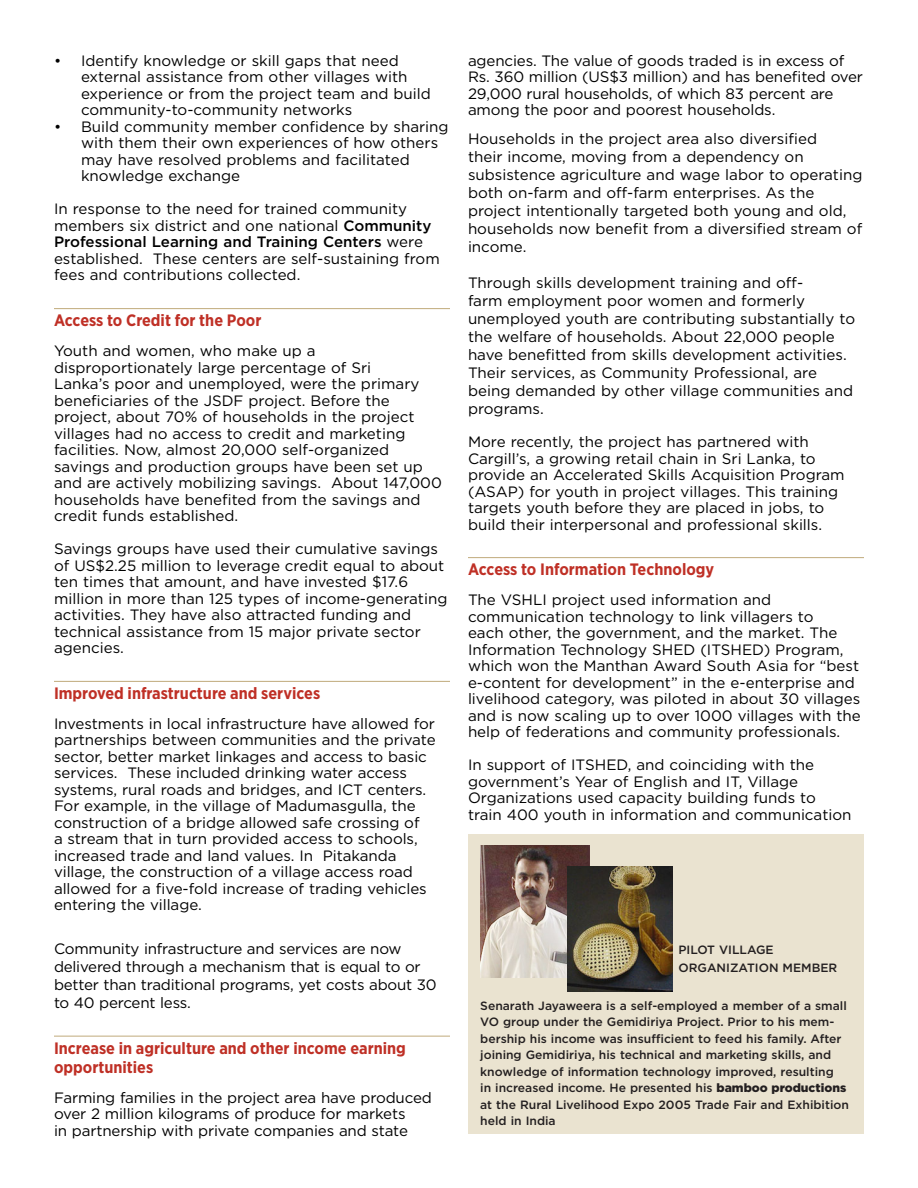
<style>
.page{position:relative;width:918px;height:1188px;background:#fff}
.page>*{position:absolute;margin:0;border:0;box-sizing:border-box;transform-origin:0 0}
.t1{font:700 16.5px/18.8px "Gotham Narrow";color:#bf3026}
.t2{font:15px/16.5px "Gotham";color:#000}
.t3{font:500 12px/16.5px "Gotham";color:#231f20}
.s1{font-weight:500}
.s2{font-weight:900}
</style>
<div class="page">
<hr style="left:54px;top:308px;width:396px;height:1px;background:#c0aa7b">
<hr style="left:54px;top:681px;width:396px;height:1px;background:#c0aa7b">
<hr style="left:54px;top:1036px;width:396px;height:1px;background:#c0aa7b">
<hr style="left:468px;top:557px;width:396px;height:1px;background:#c0aa7b">
<div style="left:468px;top:834px;width:396px;height:300px;background:#eae3d0"></div>
<img style="left:480px;top:845px;width:110px;height:132px">
<img style="left:568px;top:866px;width:104px;height:126px">
<p class="t2" style="left:81px;top:52px;width:351px;text-indent:-27px">• Identify knowledge or skill gaps that need external assistance from other villages with experience or from the project team and build community-to-community networks</p>
<p class="t2" style="left:81px;top:118px;width:369px;text-indent:-27px">• Build community member confidence by sharing with them their own experiences of how others may have resolved problems and facilitated knowledge exchange</p>
<p class="t2" style="left:54px;top:201px;width:387px">In response to the need for trained community members six district and one national <span class="s1">Community Professional Learning and Training Centers</span> were established. These centers are self-sustaining from fees and contributions collected.</p>
<p class="t1" style="left:54px;top:311px;width:209px">Access to Credit for the Poor</p>
<p class="t2" style="left:54px;top:342px;width:389px">Youth and women, who make up a disproportionately large percentage of Sri<br>Lanka’s poor and unemployed, were the primary beneficiaries of the JSDF project. Before the project, about 70% of households in the project villages had no access to credit and marketing facilities. Now, almost 20,000 self-organized savings and production groups have been set up and are actively mobilizing savings. About 147,000 households have benefited from the savings and credit funds established.</p>
<p class="t2" style="left:54px;top:540px;width:395px">Savings groups have used their cumulative savings of US$2.25 million to leverage credit equal to about ten times that amount, and have invested $17.6 million in more than 125 types of income-generating activities. They have also attracted funding and technical assistance from 15 major private sector agencies.</p>
<p class="t1" style="left:54px;top:684px;width:268px">Improved infrastructure and services</p>
<p class="t2" style="left:54px;top:715px;width:383px">Investments in local infrastructure have allowed for partnerships between communities and the private sector, better market linkages and access to basic services. These included drinking water access systems, rural roads and bridges, and ICT centers.<br>For example, in the village of Madumasgulla, the construction of a bridge allowed safe crossing of<br>a stream that in turn provided access to schools, increased trade and land values. In Pitakanda village, the construction of a village access road allowed for a five-fold increase of trading vehicles entering the village.</p>
<p class="t2" style="left:54px;top:939px;width:384px;line-height:18px">Community infrastructure and services are now delivered through a mechanism that is equal to or better than traditional programs, yet costs about 30 to 40 percent less.</p>
<p class="t1" style="left:54px;top:1038px;width:353px">Increase in agriculture and other income earning opportunities</p>
<p class="t2" style="left:54px;top:1089px;width:379px">Farming families in the project area have produced over 2 million kilograms of produce for markets<br>in partnership with private companies and state</p>
<p class="t2" style="left:468px;top:52px;width:397px">agencies. The value of goods traded is in excess of Rs. 360 million (US$3 million) and has benefited over 29,000 rural households, of which 83 percent are among the poor and poorest households.</p>
<p class="t2" style="left:468px;top:129px;width:396px;line-height:18px">Households in the project area also diversified<br>their income, moving from a dependency on subsistence agriculture and wage labor to operating both on-farm and off-farm enterprises. As the project intentionally targeted both young and old, households now benefit from a diversified stream of income.</p>
<p class="t2" style="left:468px;top:273px;width:389px;line-height:18px">Through skills development training and off-<br>farm employment poor women and formerly unemployed youth are contributing substantially to the welfare of households. About 22,000 people have benefitted from skills development activities.<br>Their services, as Community Professional, are being demanded by other village communities and programs.</p>
<p class="t2" style="left:468px;top:433px;width:378px">More recently, the project has partnered with Cargill’s, a growing retail chain in Sri Lanka, to provide an Accelerated Skills Acquisition Program (ASAP) for youth in project villages. This training targets youth before they are placed in jobs, to build their interpersonal and professional skills.</p>
<p class="t1" style="left:468px;top:560px;width:248px">Access to Information Technology</p>
<p class="t2" style="left:468px;top:591px;width:394px">The VSHLI project used information and communication technology to link villagers to<br>each other, the government, and the market. The Information Technology SHED (ITSHED) Program, which won the Manthan Award South Asia for “best e-content for development” in the e-enterprise and livelihood category, was piloted in about 30 villages and is now scaling up to over 1000 villages with the help of federations and community professionals.</p>
<p class="t2" style="left:468px;top:756px;width:385px">In support of ITSHED, and coinciding with the government’s Year of English and IT, Village Organizations used capacity building funds to train 400 youth in information and communication</p>
<p class="t3" style="left:678px;top:941px;width:160px;line-height:18px">PILOT VILLAGE<br>ORGANIZATION MEMBER</p>
<p class="t3" style="left:480px;top:997px;width:370px">Senarath Jayaweera is a self-employed a member of a small VO group under the Gemidiriya Project. Prior to his mem&shy;bership his income was insufficient to feed his family. After joining Gemidiriya, his technical and marketing skills, and knowledge of information technology improved, resulting<br>in increased income. He presented his <span class="s2">bamboo productions </span>at the Rural Livelihood Expo 2005 Trade Fair and Exhibition held in India</p>
</div>
